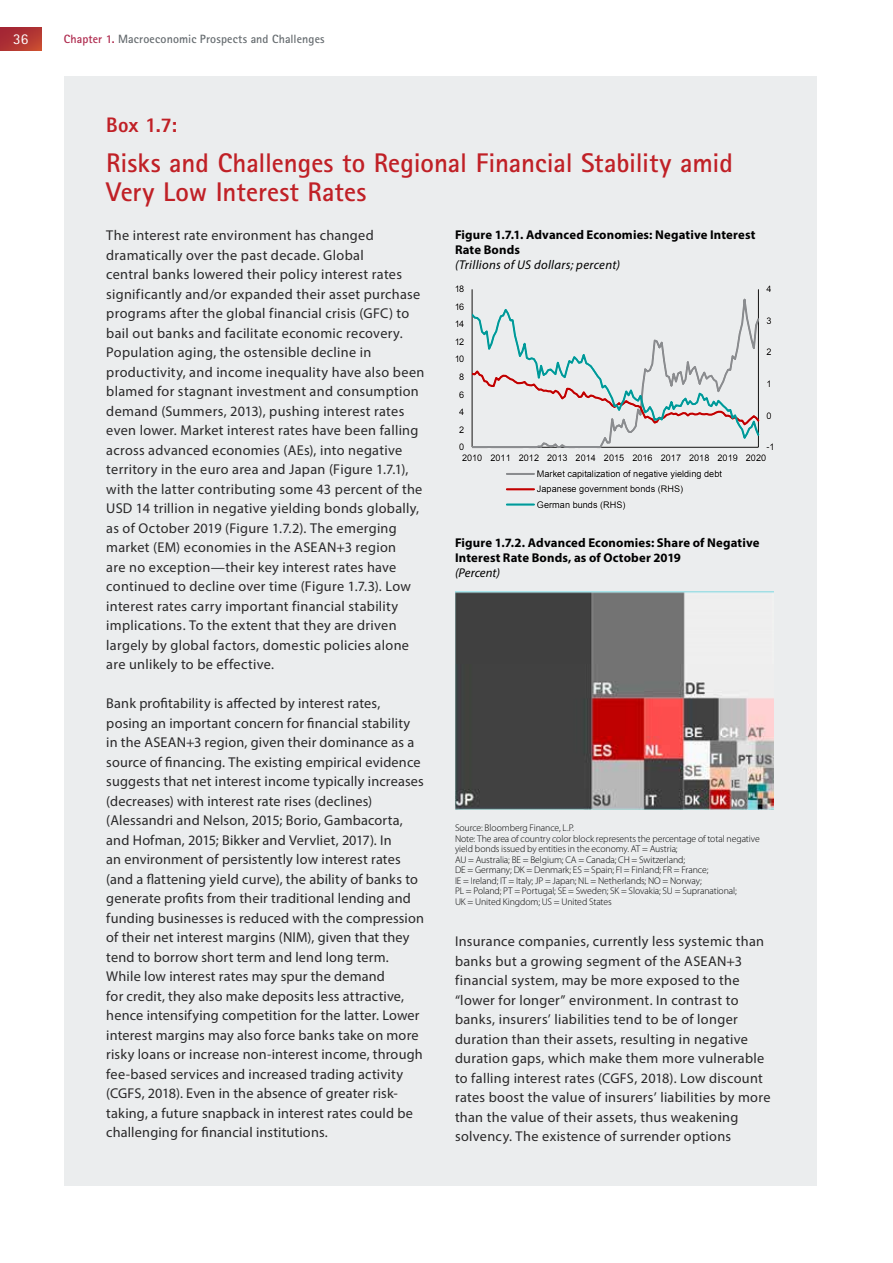
<style>
.page{position:relative;width:893px;height:1263px;background:#fff}
.page>*{position:absolute;margin:0;border:0;box-sizing:border-box;transform-origin:0 0}
.t1{font:700 27px/28.5px "Rotis Sans Serif Std";letter-spacing:-.005em;color:#c02026}
.t2{font:800 21px "Rotis Sans Serif Std";color:#c02026}
.t3{font:15px "Rotis Sans Serif Std";color:#fff}
.t4{font:14.25px/19.5px "Myriad Pro";letter-spacing:.02em;color:#292829}
.t5{font:700 12.75px/15px "Myriad Pro";letter-spacing:.01em;color:#000}
.t6{font:italic 12.75px "Myriad Pro";letter-spacing:.025em;color:#000}
.t7{font:italic 12.75px "Myriad Pro";letter-spacing:-.005em;color:#000}
.t8{font:700 12px "Rotis Sans Serif Std";letter-spacing:.01em;color:#666c70}
.t9{font:300 9.75px/10.5px "Myriad Pro";letter-spacing:-.01em;color:#000}
.t10{font:9.15px/15.5px "Arial";color:#000}
.s1{color:#ae294d}
</style>
<div class="page">
<div style="left:0;top:28px;width:41px;height:23px;background:linear-gradient(to right,#a52834,#bd4132)"></div>
<div style="left:64px;top:77px;width:752px;height:1109px;background:#ebedee"></div>
<svg style="left:472px;top:289px;width:287px;height:159px"></svg>
<svg style="left:472px;top:305px;width:287px;height:138px"></svg>
<hr style="left:507px;top:473px;width:27px;height:2px;background:#8a8c8f">
<hr style="left:507px;top:488px;width:27px;height:2px;background:#c00000">
<hr style="left:507px;top:503px;width:27px;height:3px;background:#099">
<img style="left:455px;top:592px;width:319px;height:217px">
<p class="t3" style="left:13px;top:31px;width:16px">36</p>
<p class="t8" style="left:64px;top:32px;width:262px"><span class="s1">Chapter 1.</span> Macroeconomic Prospects and Challenges</p>
<h2 class="t2" style="left:106px;top:111px;width:72px">Box 1.7:</h2>
<h1 class="t1" style="left:106px;top:149px;width:628px">Risks and Challenges to Regional Financial Stability amid<br>Very Low Interest Rates</h1>
<p class="t4" style="left:106px;top:226px;width:320px">The interest rate environment has changed dramatically over the past decade. Global<br>central banks lowered their policy interest rates significantly and/or expanded their asset purchase programs after the global financial crisis (GFC) to bail out banks and facilitate economic recovery.<br>Population aging, the ostensible decline in productivity, and income inequality have also been blamed for stagnant investment and consumption demand (Summers, 2013), pushing interest rates even lower. Market interest rates have been falling across advanced economies (AEs), into negative territory in the euro area and Japan (Figure 1.7.1), with the latter contributing some 43 percent of the USD 14 trillion in negative yielding bonds globally, as of October 2019 (Figure 1.7.2). The emerging market (EM) economies in the ASEAN+3 region<br>are no exception—their key interest rates have continued to decline over time (Figure 1.7.3). Low interest rates carry important financial stability implications. To the extent that they are driven largely by global factors, domestic policies alone are unlikely to be effective.</p>
<p class="t4" style="left:106px;top:694px;width:319px">Bank profitability is affected by interest rates, posing an important concern for financial stability in the ASEAN+3 region, given their dominance as a source of financing. The existing empirical evidence suggests that net interest income typically increases (decreases) with interest rate rises (declines) (Alessandri and Nelson, 2015; Borio, Gambacorta, and Hofman, 2015; Bikker and Vervliet, 2017). In<br>an environment of persistently low interest rates (and a flattening yield curve), the ability of banks to generate profits from their traditional lending and funding businesses is reduced with the compression of their net interest margins (NIM), given that they tend to borrow short term and lend long term.<br>While low interest rates may spur the demand<br>for credit, they also make deposits less attractive, hence intensifying competition for the latter. Lower interest margins may also force banks take on more risky loans or increase non-interest income, through fee-based services and increased trading activity (CGFS, 2018). Even in the absence of greater risk&shy;taking, a future snapback in interest rates could be challenging for financial institutions.</p>
<p class="t5" style="left:455px;top:227px;width:302px">Figure 1.7.1. Advanced Economies: Negative Interest<br>Rate Bonds</p>
<p class="t6" style="left:455px;top:257px;width:167px">(Trillions of US dollars; percent)</p>
<p class="t10" style="left:454px;top:281px;width:12px">18</p>
<p class="t10" style="left:766px;top:281px;width:7px">4</p>
<p class="t10" style="left:454px;top:299px;width:12px">16</p>
<p class="t10" style="left:766px;top:313px;width:7px">3</p>
<p class="t10" style="left:454px;top:316px;width:12px">14</p>
<p class="t10" style="left:454px;top:334px;width:12px">12</p>
<p class="t10" style="left:766px;top:345px;width:7px">2</p>
<p class="t10" style="left:454px;top:352px;width:12px">10</p>
<p class="t10" style="left:459px;top:369px;width:7px">8</p>
<p class="t10" style="left:766px;top:376px;width:7px">1</p>
<p class="t10" style="left:459px;top:387px;width:7px">6</p>
<p class="t10" style="left:459px;top:404px;width:7px">4</p>
<p class="t10" style="left:766px;top:408px;width:7px">0</p>
<p class="t10" style="left:459px;top:422px;width:7px">2</p>
<p class="t10" style="left:459px;top:439px;width:7px">0</p>
<p class="t10" style="left:766px;top:439px;width:10px">-1</p>
<p class="t10" style="left:537px;top:450px;width:231px;text-indent:-75px">2010 2011 2012 2013 2014 2015 2016 2017 2018 2019 2020<br>Market capitalization of negative yielding debt<br>Japanese government bonds (RHS)<br>German bunds (RHS)</p>
<p class="t5" style="left:455px;top:535px;width:306px">Figure 1.7.2. Advanced Economies: Share of Negative<br>Interest Rate Bonds, as of October 2019</p>
<p class="t7" style="left:455px;top:565px;width:47px">(Percent)</p>
<p class="t9" style="left:455px;top:823px;width:306px">Source: Bloomberg Finance, L.P.<br>Note: The area of country color block represents the percentage of total negative yield bonds issued by entities in the economy. AT = Austria;<br>AU = Australia; BE = Belgium; CA = Canada; CH = Switzerland;<br>DE = Germany; DK = Denmark; ES = Spain; FI = Finland; FR = France;<br>IE = Ireland; IT = Italy; JP = Japan; NL = Netherlands; NO = Norway;<br>PL = Poland; PT = Portugal; SE = Sweden; SK = Slovakia; SU = Supranational;<br>UK = United Kingdom; US = United States</p>
<p class="t4" style="left:455px;top:931px;width:317px">Insurance companies, currently less systemic than banks but a growing segment of the ASEAN+3 financial system, may be more exposed to the “lower for longer” environment. In contrast to banks, insurers’ liabilities tend to be of longer duration than their assets, resulting in negative duration gaps, which make them more vulnerable to falling interest rates (CGFS, 2018). Low discount rates boost the value of insurers’ liabilities by more than the value of their assets, thus weakening solvency. The existence of surrender options</p>
</div>
